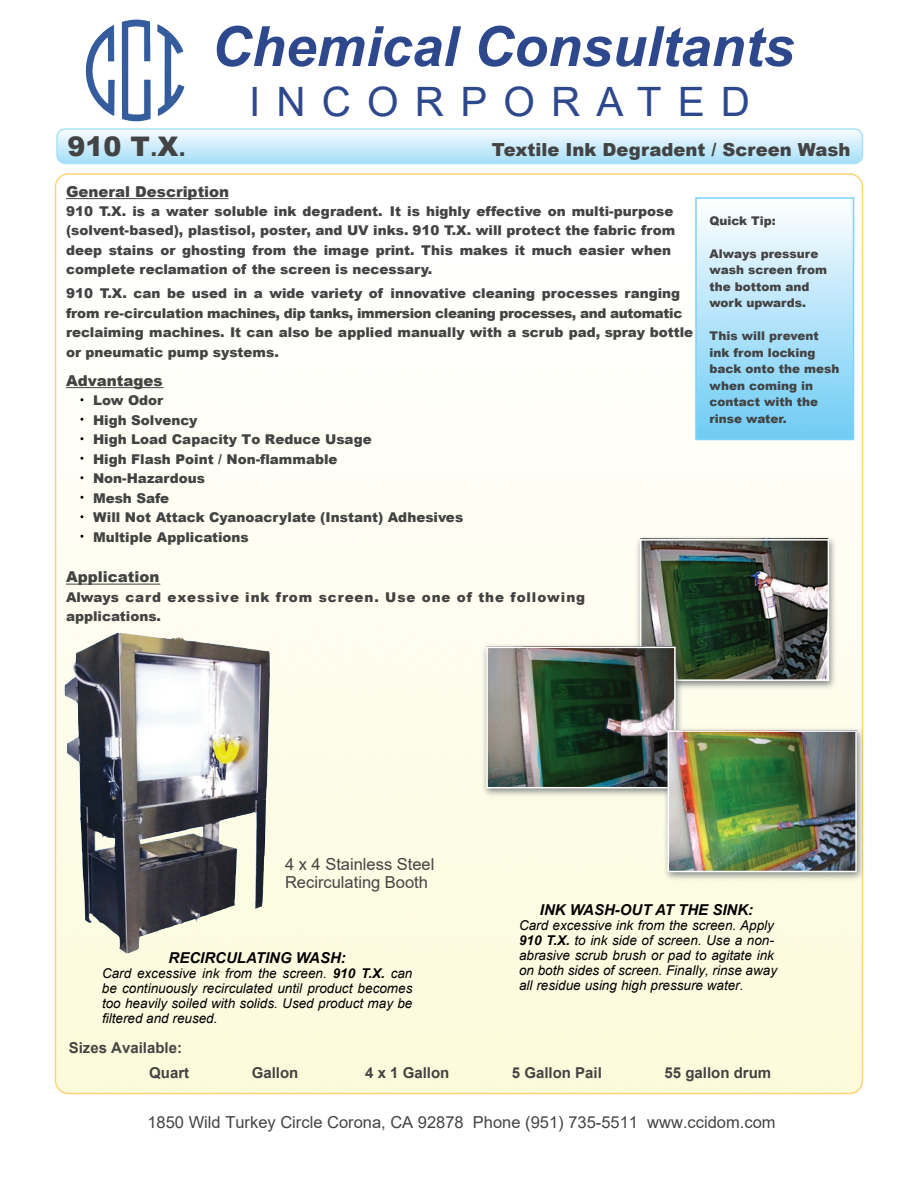
<style>
.page{position:relative;width:918px;height:1188px;background:#fff}
.page>*{position:absolute;margin:0;border:0;box-sizing:border-box;transform-origin:0 0}
.t1{font:italic 700 55.5px "Arial";color:#2d488d}
.t2{font:40.5px "Arial";letter-spacing:.4em;color:#2d488d}
.t3{font:900 27px "Arial";color:#434343}
.t4{font:900 18px "Arial";color:#434343}
.t5{font:16.5px/18px "Arial";color:#444}
.t6{font:700 15px "Arial";color:#434343}
.t7{font:900 15px "Arial";color:#434343}
.t8{font:italic 700 15px "Arial";color:#000}
.t9{font:700 15px "Arial";color:#444}
.t10{font:900 13.5px/19.5px "Arial";color:#434343}
.t11{font:italic 13.5px/15px "Arial";color:#000;text-align:justify}
.t12{font:900 13.5px/19.5px "Arial";letter-spacing:.065em;color:#434343}
.t13{font:900 12px/16.5px "Arial";color:#434343}
.s1{font-weight:700}
</style>
<div class="page">
<img style="left:56px;top:176px;width:806px;height:918px">
<div style="left:56px;top:128px;width:807px;height:36px;border:2px solid #7cd3f7;border-radius:8px"></div>
<hr style="left:66px;top:198px;width:162px;height:1px;background:#434343">
<hr style="left:66px;top:387px;width:98px;height:1px;background:#434343">
<hr style="left:66px;top:584px;width:94px;height:1px;background:#434343">
<img style="left:65px;top:633px;width:198px;height:320px">
<img style="left:121px;top:20px;width:63px;height:102px">
<img style="left:698px;top:200px;width:153px;height:237px">
<div style="left:695px;top:197px;width:159px;height:243px;border:2px solid #7cd3f7"></div>
<img style="left:634px;top:536px;width:203px;height:156px">
<img style="left:640px;top:538px;width:188px;height:140px">
<div style="left:640px;top:539px;width:189px;height:142px;border:2px solid #fff"></div>
<img style="left:482px;top:644px;width:202px;height:154px">
<img style="left:488px;top:646px;width:187px;height:139px">
<div style="left:486px;top:647px;width:190px;height:141px;border:2px solid #fff"></div>
<img style="left:663px;top:728px;width:201px;height:154px">
<img style="left:671px;top:733px;width:183px;height:136px">
<div style="left:668px;top:730px;width:189px;height:142px;border:2px solid #fff"></div>
<h1 class="t1" style="left:212px;top:10px;width:584px">Chemical Consultants</h1>
<h2 class="t2" style="left:249px;top:73px;width:503px">INCORPORATED</h2>
<h3 class="t3" style="left:68px;top:127px;width:120px">910 T<span class="s1">.</span>X<span class="s1">.</span></h3>
<h3 class="t4" style="left:492px;top:137px;width:360px">Textile Ink Degradent / Screen Wash</h3>
<p class="t7" style="left:66px;top:180px;width:165px">General Description</p>
<p class="t10" style="left:66px;top:201px;width:611px">910 T.X. is a water soluble ink degradent. It is highly effective on multi-purpose (solvent-based), plastisol, poster, and UV inks. 910 T.X. will protect the fabric from deep stains or ghosting from the image print. This makes it much easier when complete reclamation of the screen is necessary.</p>
<p class="t10" style="left:66px;top:283px;width:629px">910 T.X. can be used in a wide variety of innovative cleaning processes ranging from re-circulation machines, dip tanks, immersion cleaning processes, and automatic reclaiming machines. It can also be applied manually with a scrub pad, spray bottle or pneumatic pump systems.</p>
<p class="t7" style="left:66px;top:369px;width:98px">Advantages</p>
<p class="t10" style="left:93px;top:390px;width:372px">Low Odor<br>High Solvency<br>High Load Capacity To Reduce Usage<br>High Flash Point / Non-flammable<br>Non-Hazardous<br>Mesh Safe<br>Will Not Attack Cyanoacrylate (Instant) Adhesives<br>Multiple Applications</p>
<p class="t7" style="left:66px;top:566px;width:95px">Application</p>
<p class="t12" style="left:66px;top:587px;width:521px">Always card exessive ink from screen. Use one of the following applications.</p>
<p class="t13" style="left:710px;top:212px;width:68px">Quick Tip:</p>
<p class="t13" style="left:710px;top:245px;width:119px">Always pressure wash screen from the bottom and work upwards.</p>
<p class="t13" style="left:710px;top:327px;width:131px">This will prevent ink from locking back onto the mesh when coming in contact with the rinse water.</p>
<p class="t5" style="left:285px;top:855px;width:151px">4 x 4 Stainless Steel<br>Recirculating Booth</p>
<p class="t8" style="left:169px;top:948px;width:179px">RECIRCULATING WASH:</p>
<p class="t11" style="left:102px;top:966px;width:312px">Card excessive ink from the screen. <span class="s1">910 T.X.</span> can be continuously recirculated until product becomes too heavily soiled with solids. Used product may be filtered and reused.</p>
<p class="t9" style="left:69px;top:1037px;width:115px">Sizes Available:</p>
<p class="t8" style="left:540px;top:900px;width:215px">INK WASH-OUT AT THE SINK:</p>
<p class="t11" style="left:519px;top:918px;width:260px;text-align:left">Card excessive ink from the screen. Apply <span class="s1">910 T.X.</span> to ink side of screen. Use a non&shy;abrasive scrub brush or pad to agitate ink on both sides of screen. Finally, rinse away all residue using high pressure water.</p>
<p class="t6" style="left:149px;top:1063px;width:42px">Quart</p>
<p class="t6" style="left:252px;top:1063px;width:48px">Gallon</p>
<p class="t6" style="left:365px;top:1063px;width:86px">4 x 1 Gallon</p>
<p class="t6" style="left:512px;top:1063px;width:92px">5 Gallon Pail</p>
<p class="t6" style="left:665px;top:1063px;width:108px">55 gallon drum</p>
<p class="t5" style="left:147px;top:1113px;width:630px">1850 Wild Turkey Circle Corona, CA 92878 Phone (951) 735-5511 www.ccidom.com</p>
</div>
